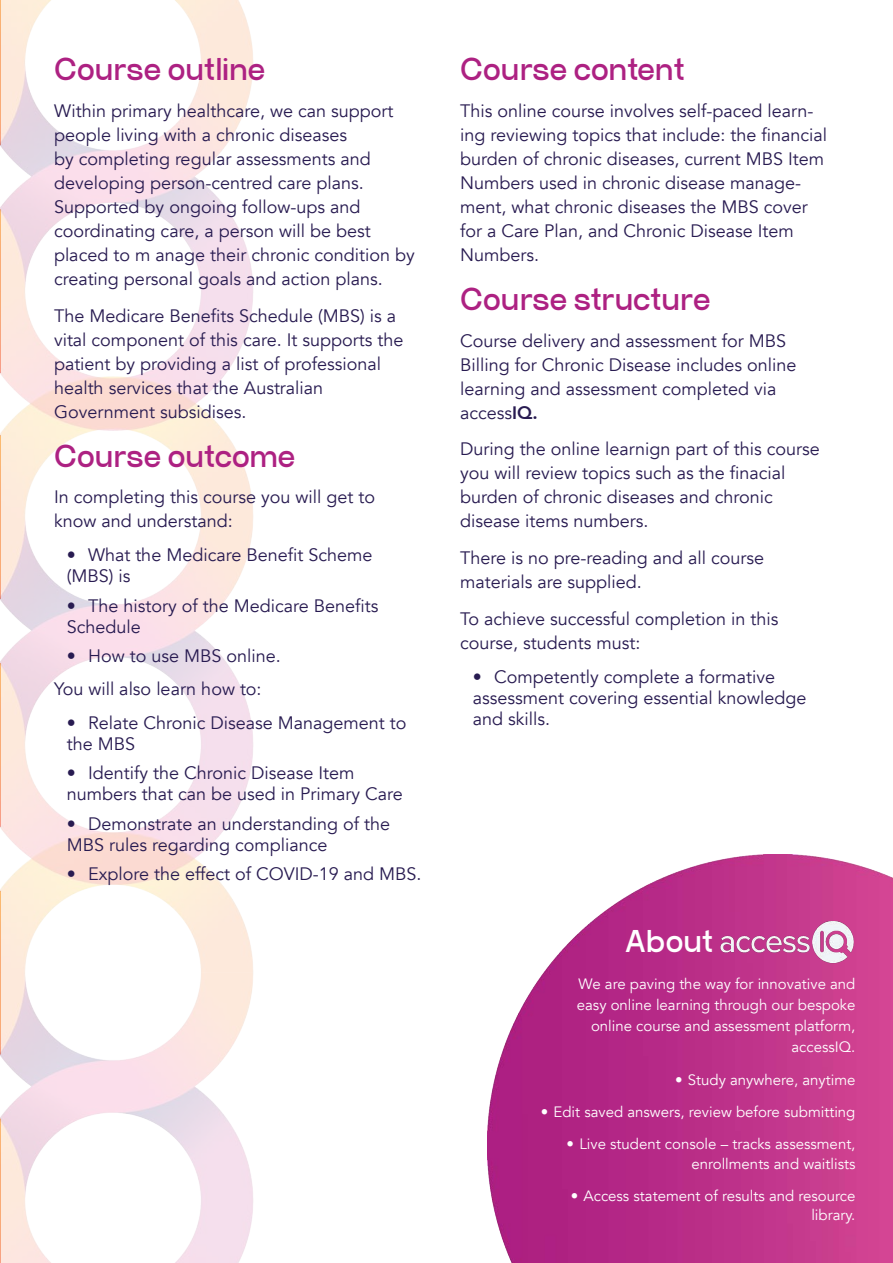
<style>
.page{position:relative;width:893px;height:1263px;background:#fff}
.page>*{position:absolute;margin:0;border:0;box-sizing:border-box;transform-origin:0 0}
.Main_Header_N{font:700 30px "Craftwork Sans";color:#ad2182}
.Main_Header_N-2{font:700 30px "Craftwork Sans";color:#fff}
.Body_Copy_N_copy{font:18px/24px "Avenir";color:#281b51}
.Main_Header_N-3{font:18px/24px "Avenir";color:#281b51}
.Body_Copy_N_copy-2{font:15px/21px "Avenir";color:#fff;text-align:right}
.s1{font-weight:800}
</style>
<div class="page">
<img style="left:0;top:0;width:802px;height:1263px">
<img style="left:487px;top:855px;width:406px;height:408px">
<img style="left:720px;top:921px;width:134px;height:43px">
<p class="Main_Header_N" style="left:54px;top:52px;width:213px">Course outline</p>
<p class="Body_Copy_N_copy" style="left:54px;top:99px;width:362px">Within primary healthcare, we can support people living with a chronic diseases<br>by completing regular assessments and developing person-centred care plans.<br>Supported by ongoing follow-ups and coordinating care, a person will be best placed to m anage their chronic condition by creating personal goals and action plans.</p>
<p class="Body_Copy_N_copy" style="left:54px;top:304px;width:351px">The Medicare Benefits Schedule (MBS) is a vital component of this care. It supports the patient by providing a list of professional health services that the Australian Government subsidises.</p>
<p class="Main_Header_N" style="left:54px;top:438px;width:243px">Course outcome</p>
<p class="Body_Copy_N_copy" style="left:54px;top:486px;width:323px">In completing this course you will get to know and understand:</p>
<p class="Body_Copy_N_copy" style="left:67px;top:545px;width:307px;line-height:21px">• What the Medicare Benefit Scheme (MBS) is</p>
<p class="Body_Copy_N_copy" style="left:67px;top:595px;width:313px;line-height:21px">• The history of the Medicare Benefits<br>Schedule</p>
<p class="Body_Copy_N_copy" style="left:67px;top:644px;width:215px">• How to use MBS online.</p>
<p class="Body_Copy_N_copy" style="left:54px;top:677px;width:209px">You will also learn how to:</p>
<p class="Body_Copy_N_copy" style="left:67px;top:712px;width:341px;line-height:21px">• Relate Chronic Disease Management to the MBS</p>
<p class="Body_Copy_N_copy" style="left:67px;top:763px;width:338px;line-height:21px">• Identify the Chronic Disease Item numbers that can be used in Primary Care</p>
<p class="Body_Copy_N_copy" style="left:67px;top:813px;width:325px;line-height:21px">• Demonstrate an understanding of the<br>MBS rules regarding compliance</p>
<p class="Body_Copy_N_copy" style="left:67px;top:862px;width:356px">• Explore the effect of COVID-19 and MBS.</p>
<p class="Main_Header_N" style="left:460px;top:52px;width:226px">Course content</p>
<p class="Main_Header_N-3" style="left:460px;top:99px;width:368px">This online course involves self-paced learn&shy;ing reviewing topics that include: the financial burden of chronic diseases, current MBS Item Numbers used in chronic disease manage&shy;ment, what chronic diseases the MBS cover for a Care Plan, and Chronic Disease Item Numbers.</p>
<p class="Main_Header_N" style="left:460px;top:281px;width:252px">Course structure</p>
<p class="Body_Copy_N_copy" style="left:460px;top:329px;width:338px">Course delivery and assessment for MBS Billing for Chronic Disease includes online learning and assessment completed via access<span class="s1">IQ.</span></p>
<p class="Body_Copy_N_copy" style="left:460px;top:438px;width:361px">During the online learnign part of this course you will review topics such as the finacial burden of chronic diseases and chronic disease items numbers.</p>
<p class="Body_Copy_N_copy" style="left:460px;top:546px;width:306px">There is no pre-reading and all course materials are supplied.</p>
<p class="Body_Copy_N_copy" style="left:460px;top:607px;width:320px">To achieve successful completion in this course, students must:</p>
<p class="Body_Copy_N_copy" style="left:473px;top:666px;width:335px;line-height:21px">• Competently complete a formative assessment covering essential knowledge and skills.</p>
<p class="Main_Header_N-2" style="left:625px;top:923px;width:90px">About</p>
<p class="Body_Copy_N_copy-2" style="left:577px;top:974px;width:280px">We are paving the way for innovative and easy online learning through our bespoke online course and assessment platform, accessIQ.</p>
<p class="Body_Copy_N_copy-2" style="left:675px;top:1069px;width:182px">• Study anywhere, anytime</p>
<p class="Body_Copy_N_copy-2" style="left:541px;top:1101px;width:316px">• Edit saved answers, review before submitting</p>
<p class="Body_Copy_N_copy-2" style="left:567px;top:1134px;width:290px;line-height:19.5px">• Live student console – tracks assessment, enrollments and waitlists</p>
<p class="Body_Copy_N_copy-2" style="left:571px;top:1186px;width:286px;line-height:19.5px">• Access statement of results and resource library.</p>
<p class="Body_Copy_N_copy-2" style="left:577px;top:996px;width:280px;line-height:24px">easy online learning through our bespoke online course and assessment platform,</p>
<p class="Body_Copy_N_copy-2" style="left:784px;top:1129px;width:73px">submitting</p>
<p class="Body_Copy_N_copy-2" style="left:691px;top:1181px;width:166px">enrollments and waitlists</p>
</div>
